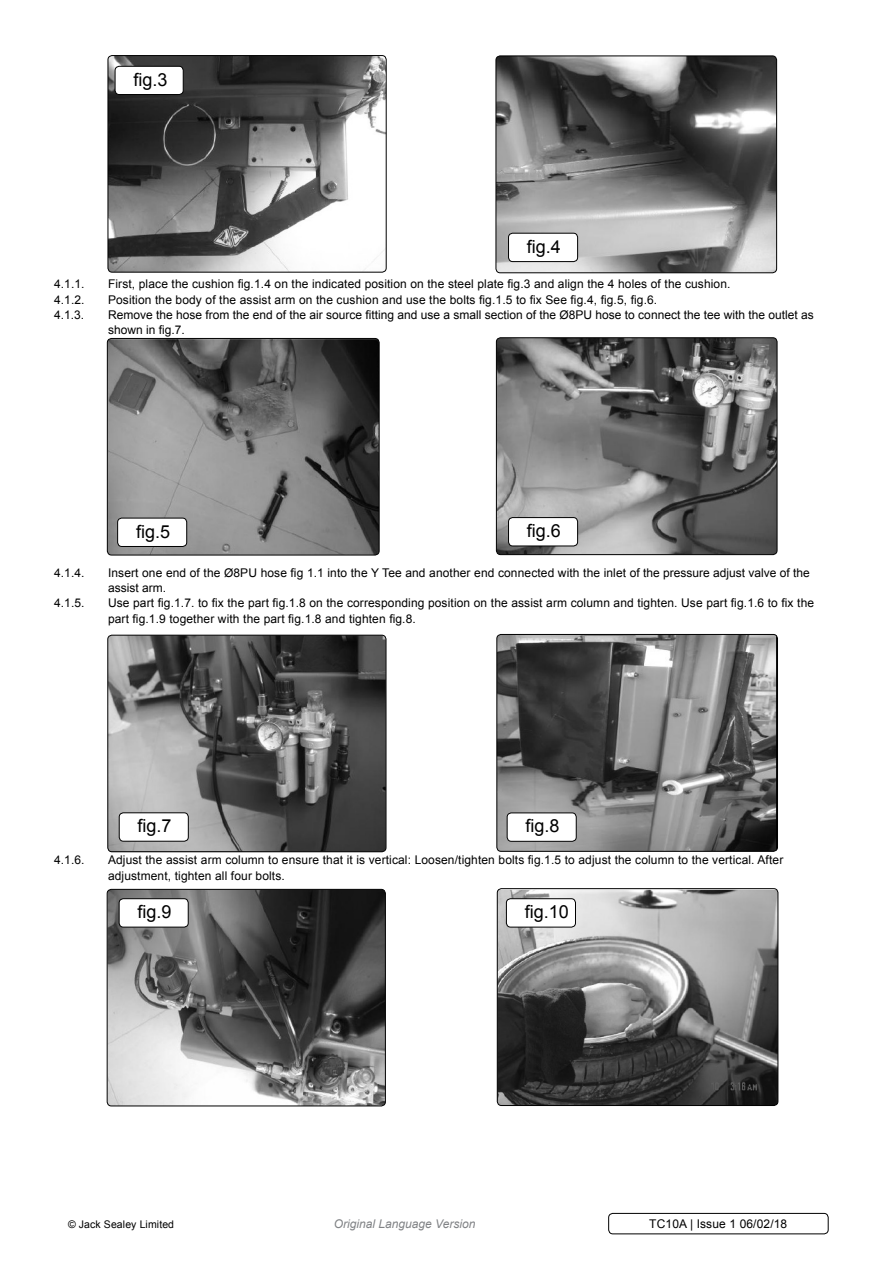
<style>
.page{position:relative;width:893px;height:1263px;background:#fff}
.page>*{position:absolute;margin:0;border:0;box-sizing:border-box;transform-origin:0 0}
.t1{font:18px "Arial";color:#000}
.t2{font:12px/15px "Arial";letter-spacing:.01em;color:#000}
.t3{font:italic 12px "Arial";color:#808285}
.t4{font:10.5px "Arial";letter-spacing:.01em;color:#000}
</style>
<div class="page">
<img style="left:108px;top:56px;width:277px;height:216px">
<div style="left:108px;top:55px;width:279px;height:218px;border:1px solid #000;border-radius:4px"></div>
<img style="left:107px;top:339px;width:272px;height:216px">
<div style="left:107px;top:338px;width:272px;height:217px;border:1px solid #000;border-radius:4px"></div>
<img style="left:108px;top:635px;width:278px;height:217px">
<div style="left:107px;top:635px;width:279px;height:217px;border:1px solid #000;border-radius:4px"></div>
<img style="left:107px;top:889px;width:278px;height:217px">
<div style="left:107px;top:889px;width:279px;height:217px;border:1px solid #000;border-radius:4px"></div>
<img style="left:496px;top:56px;width:281px;height:217px">
<div style="left:496px;top:56px;width:281px;height:217px;border:1px solid #000;border-radius:4px"></div>
<img style="left:496px;top:338px;width:281px;height:217px">
<div style="left:496px;top:337px;width:281px;height:218px;border:1px solid #000;border-radius:4px"></div>
<img style="left:498px;top:636px;width:278px;height:214px">
<div style="left:496px;top:634px;width:282px;height:218px;border:1px solid #000;border-radius:4px"></div>
<img style="left:497px;top:890px;width:281px;height:215px">
<div style="left:497px;top:888px;width:281px;height:218px;border:1px solid #000;border-radius:4px"></div>
<div style="left:115px;top:66px;width:68px;height:29px;background:#fff;border-radius:4px"></div>
<div style="left:115px;top:66px;width:69px;height:29px;border:1px solid #000;border-radius:4px"></div>
<div style="left:508px;top:233px;width:70px;height:29px;background:#fff;border-radius:4px"></div>
<div style="left:508px;top:233px;width:70px;height:29px;border:1px solid #000;border-radius:4px"></div>
<div style="left:118px;top:518px;width:69px;height:28px;background:#fff;border-radius:4px"></div>
<div style="left:117px;top:518px;width:70px;height:29px;border:1px solid #000;border-radius:4px"></div>
<div style="left:508px;top:518px;width:70px;height:28px;background:#fff;border-radius:4px"></div>
<div style="left:508px;top:517px;width:70px;height:29px;border:1px solid #000;border-radius:4px"></div>
<div style="left:119px;top:813px;width:69px;height:28px;background:#fff;border-radius:4px"></div>
<div style="left:119px;top:812px;width:70px;height:29px;border:1px solid #000;border-radius:4px"></div>
<div style="left:507px;top:813px;width:69px;height:28px;background:#fff;border-radius:4px"></div>
<div style="left:507px;top:812px;width:70px;height:30px;border:1px solid #000;border-radius:4px"></div>
<div style="left:119px;top:899px;width:69px;height:28px;background:#fff;border-radius:4px"></div>
<div style="left:119px;top:898px;width:70px;height:29px;border:1px solid #000;border-radius:4px"></div>
<div style="left:506px;top:899px;width:69px;height:28px;background:#fff;border-radius:4px"></div>
<div style="left:506px;top:898px;width:70px;height:29px;border:1px solid #000;border-radius:4px"></div>
<div style="left:608px;top:1213px;width:220px;height:21px;border:1px solid #000;border-radius:4px"></div>
<h1 class="t1" style="left:133px;top:68px;width:36px">fig.3</h1>
<h1 class="t1" style="left:527px;top:235px;width:36px">fig.4</h1>
<p class="t2" style="left:54px;top:276px;width:32px">4.1.1.</p>
<p class="t2" style="left:108px;top:276px;width:624px">First, place the cushion fig.1.4 on the indicated position on the steel plate fig.3 and align the 4 holes of the cushion.</p>
<p class="t2" style="left:54px;top:292px;width:32px">4.1.2.</p>
<p class="t2" style="left:108px;top:292px;width:551px">Position the body of the assist arm on the cushion and use the bolts fig.1.5 to fix See fig.4, fig.5, fig.6.</p>
<p class="t2" style="left:54px;top:307px;width:32px">4.1.3.</p>
<p class="t2" style="left:108px;top:307px;width:707px">Remove the hose from the end of the air source fitting and use a small section of the Ø8PU hose to connect the tee with the outlet as shown in fig.7.</p>
<h1 class="t1" style="left:136px;top:519px;width:36px">fig.5</h1>
<h1 class="t1" style="left:527px;top:519px;width:36px">fig.6</h1>
<p class="t2" style="left:54px;top:566px;width:32px">4.1.4.</p>
<p class="t2" style="left:108px;top:566px;width:703px">Insert one end of the Ø8PU hose fig 1.1 into the Y Tee and another end connected with the inlet of the pressure adjust valve of the assist arm.</p>
<p class="t2" style="left:54px;top:596px;width:32px">4.1.5.</p>
<p class="t2" style="left:108px;top:595px;width:708px;line-height:15.8px">Use part fig.1.7. to fix the part fig.1.8 on the corresponding position on the assist arm column and tighten. Use part fig.1.6 to fix the part fig.1.9 together with the part fig.1.8 and tighten fig.8.</p>
<h1 class="t1" style="left:138px;top:814px;width:36px">fig.7</h1>
<h1 class="t1" style="left:525px;top:814px;width:36px">fig.8</h1>
<p class="t2" style="left:54px;top:852px;width:32px">4.1.6.</p>
<p class="t2" style="left:108px;top:852px;width:677px;line-height:15.8px">Adjust the assist arm column to ensure that it is vertical: Loosen/tighten bolts fig.1.5 to adjust the column to the vertical. After adjustment, tighten all four bolts.</p>
<h1 class="t1" style="left:138px;top:900px;width:36px">fig.9</h1>
<h1 class="t1" style="left:525px;top:900px;width:46px">fig.10</h1>
<p class="t4" style="left:68px;top:1217px;width:108px">© Jack Sealey Limited</p>
<p class="t3" style="left:334px;top:1216px;width:143px">Original Language Version</p>
<p class="t2" style="left:649px;top:1217px;width:139px">TC10A | Issue 1 06/02/18</p>
</div>
